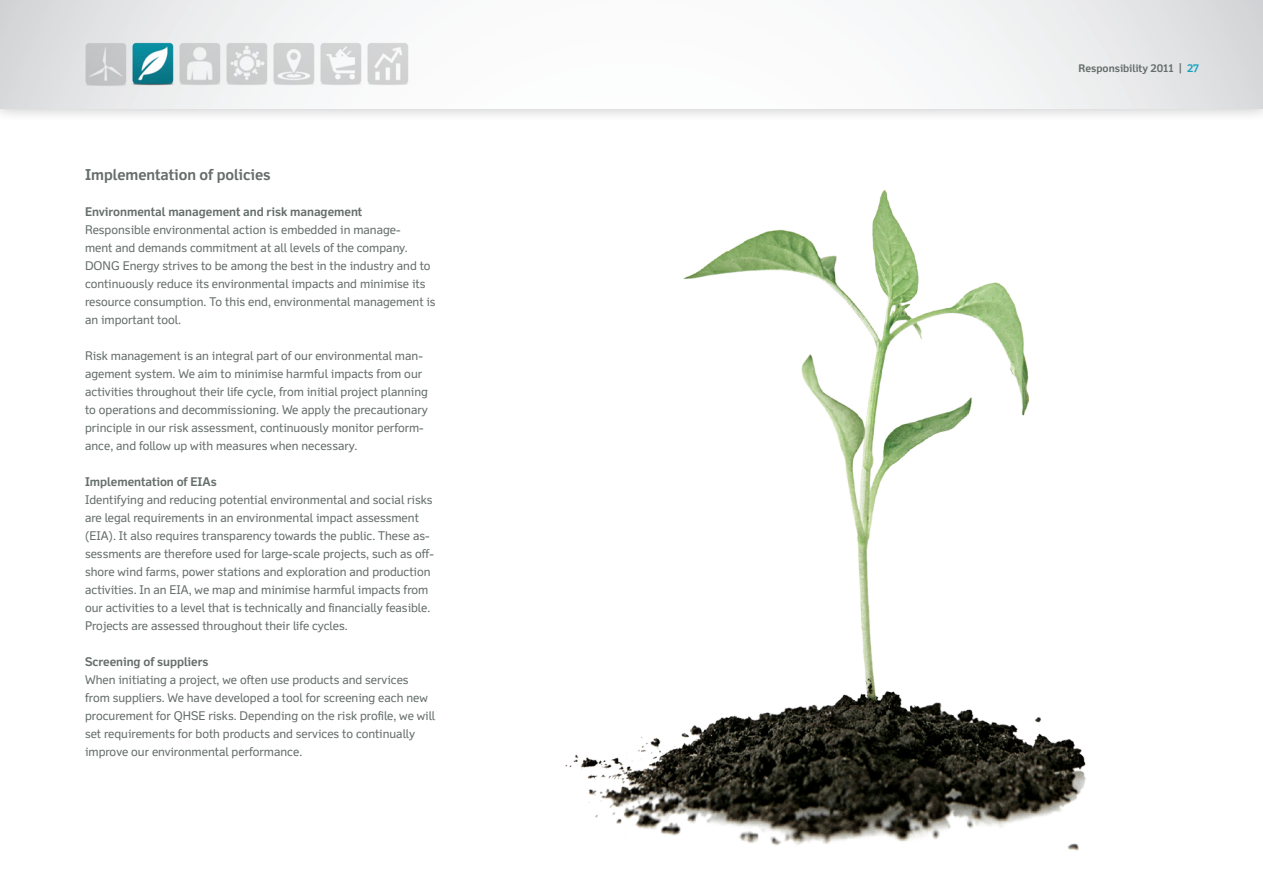
<style>
.page{position:relative;width:1263px;height:893px;background:#fff}
.page>*{position:absolute;margin:0;border:0;box-sizing:border-box;transform-origin:0 0}
.t1{font:700 15px "Felbridge DONG Energy";color:#656e6b}
.t2{font:12px/18px "Felbridge DONG Energy";color:#656e6b}
.t3{font:700 12px "Felbridge DONG Energy";color:#656e6b}
.t4{font:700 10.5px "Felbridge DONG Energy";color:#656e6b}
.s1{color:#14a2c1}
</style>
<div class="page">
<div style="left:0;top:0;width:1263px;height:122px;background:#231f20;opacity:.3"></div>
<svg style="left:0;top:0;width:1263px;height:108px"></svg>
<img style="left:79px;top:39px;width:47px;height:51px">
<img style="left:318px;top:39px;width:43px;height:51px">
<img style="left:271px;top:39px;width:47px;height:51px">
<img style="left:224px;top:39px;width:47px;height:51px">
<img style="left:126px;top:39px;width:47px;height:51px">
<img style="left:361px;top:39px;width:51px;height:51px">
<img style="left:173px;top:39px;width:51px;height:51px">
<img style="left:565px;top:190px;width:521px;height:661px">
<p class="t1" style="left:85px;top:165px;width:187px">Implementation of policies</p>
<p class="t3" style="left:85px;top:204px;width:279px">Environmental management and risk management</p>
<p class="t2" style="left:85px;top:221px;width:352px">Responsible environmental action is embedded in manage-<br>ment and demands commitment at all levels of the company.<br>DONG Energy strives to be among the best in the industry and to continuously reduce its environmental impacts and minimise its resource consumption. To this end, environmental management is an important tool.</p>
<p class="t2" style="left:85px;top:347px;width:344px">Risk management is an integral part of our environmental man&shy;agement system. We aim to minimise harmful impacts from our activities throughout their life cycle, from initial project planning to operations and decommissioning. We apply the precautionary principle in our risk assessment, continuously monitor perform&shy;ance, and follow up with measures when necessary.</p>
<p class="t3" style="left:85px;top:474px;width:133px">Implementation of EIAs</p>
<p class="t2" style="left:85px;top:491px;width:350px">Identifying and reducing potential environmental and social risks are legal requirements in an environmental impact assessment (EIA). It also requires transparency towards the public. These as&shy;sessments are therefore used for large-scale projects, such as off&shy;shore wind farms, power stations and exploration and production activities. In an EIA, we map and minimise harmful impacts from our activities to a level that is technically and financially feasible.<br>Projects are assessed throughout their life cycles.</p>
<p class="t3" style="left:85px;top:654px;width:125px">Screening of suppliers</p>
<p class="t2" style="left:85px;top:671px;width:352px">When initiating a project, we often use products and services from suppliers. We have developed a tool for screening each new procurement for QHSE risks. Depending on the risk profile, we will set requirements for both products and services to continually improve our environmental performance.</p>
<p class="t4" style="left:1078px;top:62px;width:122px">Responsibility 2011 | <span class="s1">27</span></p>
</div>
